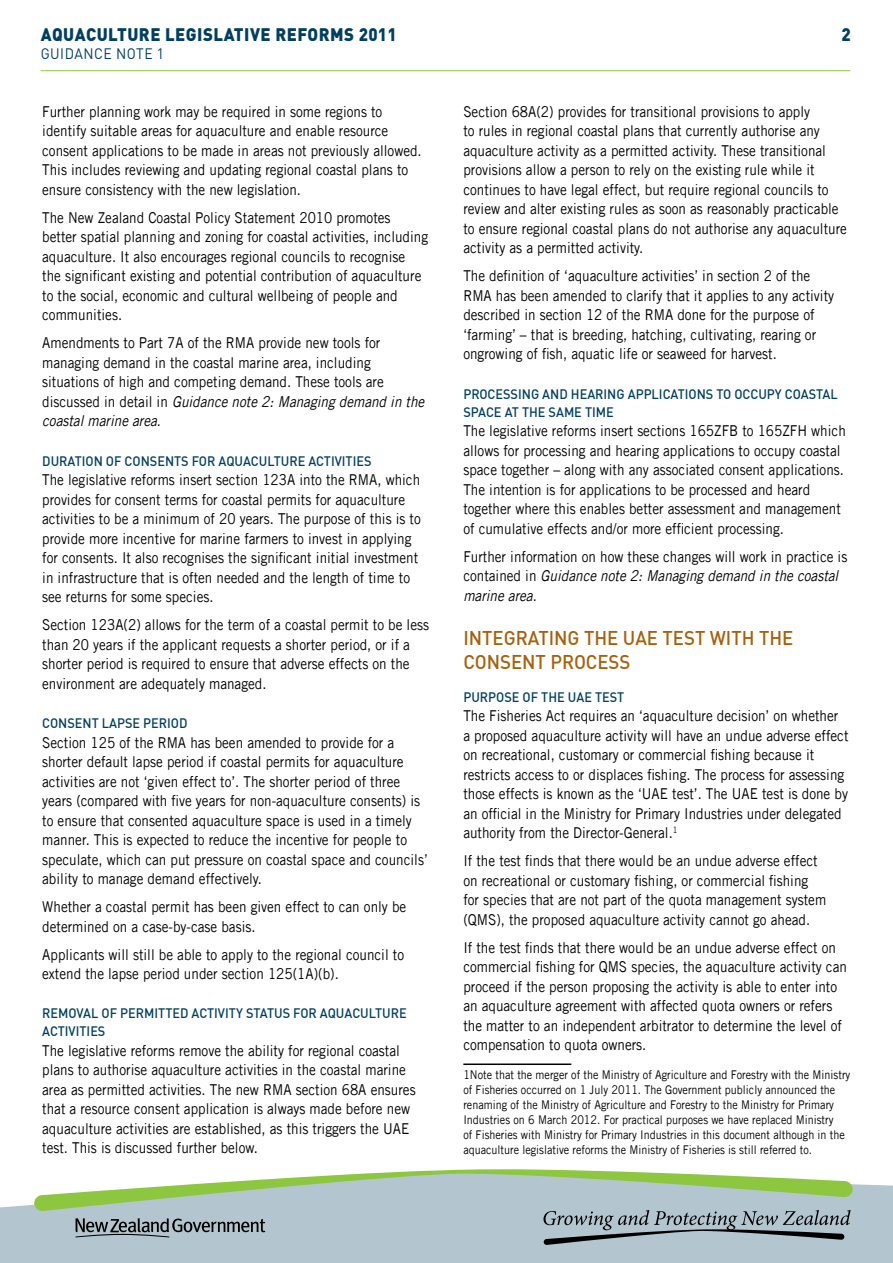
<style>
.page{position:relative;width:893px;height:1263px;background:#fff}
.page>*{position:absolute;margin:0;border:0;box-sizing:border-box;transform-origin:0 0}
._2_Small_header-DIN{font:500 19.5px/23.4px "DIN";color:#a7600c;scale:.95 1}
._1_big_heading{font:900 18px "DINOT";letter-spacing:.03em;color:#003f5f;scale:.93 1}
._3_body_copy{font:15px/19.5px "Trade Gothic LT Std";color:#000;scale:.9 1}
._1_big_heading-2{font:15px "DINOT";letter-spacing:.035em;color:#003f5f;scale:.93 1}
._2_body_heading_2{font:500 13.5px/18px "DIN";color:#003f5f;scale:.94 1}
._3_Folios{font:12px/15px "Trade Gothic LT Std";color:#000;scale:.9 1}
.s1{font-style:italic}
</style>
<div class="page">
<div style="left:0;top:1184px;width:893px;height:79px;background:#b3c5cf"></div>
<svg style="left:34px;top:1169px;width:819px;height:76px;background:#adc1b7"></svg>
<hr style="left:41px;top:70px;width:809px;height:1px;background:#8dc63f">
<hr style="left:463px;top:1063px;width:108px;height:2px;background:#000">
<p class="_1_big_heading" style="left:41px;top:23px;width:384px">AQUACULTURE LEGISLATIVE REFORMS 2011</p>
<p class="_1_big_heading" style="left:841px;top:23px;width:12px">2</p>
<p class="_1_big_heading-2" style="left:41px;top:45px;width:134px">GUIDANCE NOTE 1</p>
<p class="_3_body_copy" style="left:42px;top:102px;width:423px">Further planning work may be required in some regions to identify suitable areas for aquaculture and enable resource consent applications to be made in areas not previously allowed.<br>This includes reviewing and updating regional coastal plans to ensure consistency with the new legislation.</p>
<p class="_3_body_copy" style="left:42px;top:208px;width:430px">The New Zealand Coastal Policy Statement 2010 promotes better spatial planning and zoning for coastal activities, including aquaculture. It also encourages regional councils to recognise<br>the significant existing and potential contribution of aquaculture to the social, economic and cultural wellbeing of people and communities.</p>
<p class="_3_body_copy" style="left:42px;top:333px;width:426px">Amendments to Part 7A of the RMA provide new tools for managing demand in the coastal marine area, including situations of high and competing demand. These tools are discussed in detail in <span class="s1">Guidance note 2: Managing demand in the coastal marine area</span>.</p>
<p class="_2_body_heading_2" style="left:42px;top:451px;width:352px">DURATION OF CONSENTS FOR AQUACULTURE ACTIVITIES</p>
<p class="_3_body_copy" style="left:42px;top:470px;width:422px">The legislative reforms insert section 123A into the RMA, which provides for consent terms for coastal permits for aquaculture activities to be a minimum of 20 years. The purpose of this is to provide more incentive for marine farmers to invest in applying for consents. It also recognises the significant initial investment in infrastructure that is often needed and the length of time to see returns for some species.</p>
<p class="_3_body_copy" style="left:42px;top:615px;width:431px">Section 123A(2) allows for the term of a coastal permit to be less than 20 years if the applicant requests a shorter period, or if a shorter period is required to ensure that adverse effects on the environment are adequately managed.</p>
<p class="_2_body_heading_2" style="left:42px;top:714px;width:156px">CONSENT LAPSE PERIOD</p>
<p class="_3_body_copy" style="left:42px;top:732px;width:430px">Section 125 of the RMA has been amended to provide for a shorter default lapse period if coastal permits for aquaculture activities are not ‘given effect to’. The shorter period of three years (compared with five years for non-aquaculture consents) is to ensure that consented aquaculture space is used in a timely manner. This is expected to reduce the incentive for people to speculate, which can put pressure on coastal space and councils’ ability to manage demand effectively.</p>
<p class="_3_body_copy" style="left:42px;top:897px;width:406px">Whether a coastal permit has been given effect to can only be determined on a case-by-case basis.</p>
<p class="_3_body_copy" style="left:42px;top:944px;width:404px">Applicants will still be able to apply to the regional council to extend the lapse period under section 125(1A)(b).</p>
<p class="_2_body_heading_2" style="left:42px;top:1004px;width:389px">REMOVAL OF PERMITTED ACTIVITY STATUS FOR AQUACULTURE<br>ACTIVITIES</p>
<p class="_3_body_copy" style="left:42px;top:1040px;width:416px">The legislative reforms remove the ability for regional coastal plans to authorise aquaculture activities in the coastal marine area as permitted activities. The new RMA section 68A ensures that a resource consent application is always made before new aquaculture activities are established, as this triggers the UAE test. This is discussed further below.</p>
<p class="_3_body_copy" style="left:463px;top:102px;width:428px">Section 68A(2) provides for transitional provisions to apply<br>to rules in regional coastal plans that currently authorise any aquaculture activity as a permitted activity. These transitional provisions allow a person to rely on the existing rule while it continues to have legal effect, but require regional councils to review and alter existing rules as soon as reasonably practicable to ensure regional coastal plans do not authorise any aquaculture activity as a permitted activity.</p>
<p class="_3_body_copy" style="left:463px;top:266px;width:413px">The definition of ‘aquaculture activities’ in section 2 of the RMA has been amended to clarify that it applies to any activity described in section 12 of the RMA done for the purpose of ‘farming’ – that is breeding, hatching, cultivating, rearing or ongrowing of fish, aquatic life or seaweed for harvest.</p>
<p class="_2_body_heading_2" style="left:463px;top:384px;width:400px">PROCESSING AND HEARING APPLICATIONS TO OCCUPY COASTAL<br>SPACE AT THE SAME TIME</p>
<p class="_3_body_copy" style="left:463px;top:421px;width:426px">The legislative reforms insert sections 165ZFB to 165ZFH which allows for processing and hearing applications to occupy coastal space together – along with any associated consent applications.<br>The intention is for applications to be processed and heard together where this enables better assessment and management of cumulative effects and/or more efficient processing.</p>
<p class="_3_body_copy" style="left:463px;top:546px;width:428px">Further information on how these changes will work in practice is contained in <span class="s1">Guidance note 2: Managing demand in the coastal marine area</span>.</p>
<p class="_2_Small_header-DIN" style="left:463px;top:626px;width:349px">INTEGRATING THE UAE TEST WITH THE<br>CONSENT PROCESS</p>
<p class="_2_body_heading_2" style="left:463px;top:687px;width:173px">PURPOSE OF THE UAE TEST</p>
<p class="_3_body_copy" style="left:463px;top:706px;width:429px">The Fisheries Act requires an ‘aquaculture decision’ on whether a proposed aquaculture activity will have an undue adverse effect on recreational, customary or commercial fishing because it restricts access to or displaces fishing. The process for assessing those effects is known as the ‘UAE test’. The UAE test is done by an official in the Ministry for Primary Industries under delegated authority from the Director-General.<sup>1</sup></p>
<p class="_3_body_copy" style="left:463px;top:851px;width:405px">If the test finds that there would be an undue adverse effect on recreational or customary fishing, or commercial fishing for species that are not part of the quota management system (QMS), the proposed aquaculture activity cannot go ahead.</p>
<p class="_3_body_copy" style="left:463px;top:937px;width:428px">If the test finds that there would be an undue adverse effect on commercial fishing for QMS species, the aquaculture activity can proceed if the person proposing the activity is able to enter into an aquaculture agreement with affected quota owners or refers the matter to an independent arbitrator to determine the level of compensation to quota owners.</p>
<p class="_3_Folios" style="left:463px;top:1067px;width:432px">1Note that the merger of the Ministry of Agriculture and Forestry with the Ministry of Fisheries occurred on 1 July 2011. The Government publicly announced the renaming of the Ministry of Agriculture and Forestry to the Ministry for Primary Industries on 6 March 2012. For practical purposes we have replaced Ministry<br>of Fisheries with Ministry for Primary Industries in this document although in the aquaculture legislative reforms the Ministry of Fisheries is still referred to.</p>
</div>
